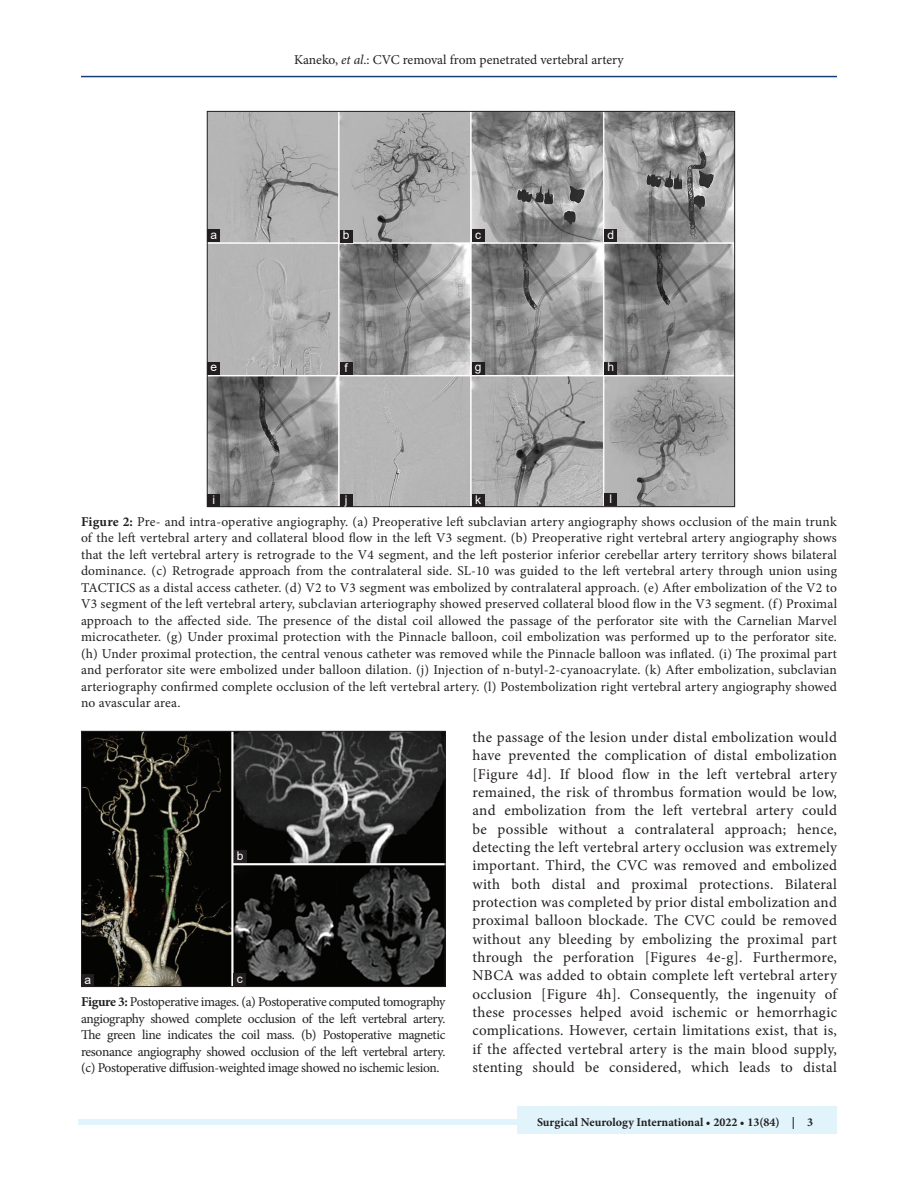
<style>
.page{position:relative;width:918px;height:1188px;background:#fff}
.page>*{position:absolute;margin:0;border:0;box-sizing:border-box;transform-origin:0 0}
.TX{font:15px/18.3px "Minion Pro";letter-spacing:.02em;color:#231f20;text-align:justify}
.FGC{font:13.5px/16.5px "Minion Pro";letter-spacing:-.005em;color:#231f20;text-align:justify}
.JF{font:700 12px "Minion Pro";color:#231f20}
.LABEL{font:12px "Arial";color:#fff}
.s1{font-style:italic}
.s2{font-weight:700}
</style>
<div class="page">
<hr style="left:81px;top:76px;width:756px;height:1px;background:#164077">
<div style="left:78px;top:1119px;width:756px;height:6px;background:#e1f4fc"></div>
<div style="left:518px;top:1106px;width:319px;height:28px;background:#e1f4fc"></div>
<img style="left:209px;top:113px;width:524px;height:392px">
<div style="left:207px;top:230px;width:13px;height:12px;background:#231f20"></div>
<div style="left:207px;top:362px;width:13px;height:13px;background:#231f20"></div>
<div style="left:207px;top:494px;width:13px;height:13px;background:#231f20"></div>
<div style="left:340px;top:230px;width:13px;height:13px;background:#231f20"></div>
<div style="left:340px;top:362px;width:13px;height:13px;background:#231f20"></div>
<div style="left:340px;top:494px;width:13px;height:13px;background:#231f20"></div>
<div style="left:472px;top:230px;width:12px;height:12px;background:#231f20"></div>
<div style="left:472px;top:362px;width:12px;height:13px;background:#231f20"></div>
<div style="left:472px;top:494px;width:12px;height:13px;background:#231f20"></div>
<div style="left:604px;top:230px;width:13px;height:12px;background:#231f20"></div>
<div style="left:604px;top:362px;width:13px;height:13px;background:#231f20"></div>
<div style="left:604px;top:494px;width:13px;height:12px;background:#231f20"></div>
<img style="left:83px;top:733px;width:360px;height:252px">
<div style="left:81px;top:731px;width:364px;height:256px;border:1px solid #231f20"></div>
<div style="left:81px;top:974px;width:13px;height:13px;background:#231f20"></div>
<div style="left:234px;top:851px;width:12px;height:12px;background:#231f20"></div>
<div style="left:233px;top:974px;width:13px;height:12px;background:#231f20"></div>
<p class="FGC" style="left:294px;top:51px;width:331px">Kaneko, <span class="s1">et al</span>.: CVC removal from penetrated vertebral artery</p>
<p class="LABEL" style="left:210px;top:227px;width:8px">a</p>
<p class="LABEL" style="left:343px;top:227px;width:8px">b</p>
<p class="LABEL" style="left:475px;top:227px;width:7px">c</p>
<p class="LABEL" style="left:608px;top:227px;width:8px">d</p>
<p class="LABEL" style="left:210px;top:359px;width:8px">e</p>
<p class="LABEL" style="left:345px;top:359px;width:5px">f</p>
<p class="LABEL" style="left:475px;top:359px;width:8px">g</p>
<p class="LABEL" style="left:607px;top:359px;width:8px">h</p>
<p class="LABEL" style="left:212px;top:491px;width:4px">i</p>
<p class="LABEL" style="left:345px;top:491px;width:4px">j</p>
<p class="LABEL" style="left:475px;top:491px;width:7px">k</p>
<p class="LABEL" style="left:609px;top:491px;width:4px">l</p>
<p class="FGC" style="left:81px;top:513px;width:758px"><span class="s2">Figure 2:</span> Pre- and intra-operative angiography. (a) Preoperative left subclavian artery angiography shows occlusion of the main trunk of the left vertebral artery and collateral blood flow in the left V3 segment. (b) Preoperative right vertebral artery angiography shows that the left vertebral artery is retrograde to the V4 segment, and the left posterior inferior cerebellar artery territory shows bilateral dominance. (c) Retrograde approach from the contralateral side. SL-10 was guided to the left vertebral artery through union using TACTICS as a distal access catheter. (d) V2 to V3 segment was embolized by contralateral approach. (e) After embolization of the V2 to V3 segment of the left vertebral artery, subclavian arteriography showed preserved collateral blood flow in the V3 segment. (f) Proximal approach to the affected side. The presence of the distal coil allowed the passage of the perforator site with the Carnelian Marvel microcatheter. (g) Under proximal protection with the Pinnacle balloon, coil embolization was performed up to the perforator site. (h) Under proximal protection, the central venous catheter was removed while the Pinnacle balloon was inflated. (i) The proximal part and perforator site were embolized under balloon dilation. (j) Injection of n-butyl-2-cyanoacrylate. (k) After embolization, subclavian arteriography confirmed complete occlusion of the left vertebral artery. (l) Postembolization right vertebral artery angiography showed no avascular area.</p>
<p class="LABEL" style="left:84px;top:971px;width:8px">a</p>
<p class="LABEL" style="left:237px;top:848px;width:8px">b</p>
<p class="LABEL" style="left:237px;top:971px;width:7px">c</p>
<p class="FGC" style="left:81px;top:994px;width:366px"><span class="s2">Figure 3:</span> Postoperative images. (a) Postoperative computed tomography angiography showed complete occlusion of the left vertebral artery.<br>The green line indicates the coil mass. (b) Postoperative magnetic resonance angiography showed occlusion of the left vertebral artery. (c) Postoperative diffusion-weighted image showed no ischemic lesion.</p>
<p class="TX" style="left:472px;top:728px;width:366px">the passage of the lesion under distal embolization would have prevented the complication of distal embolization [Figure 4d]. If blood flow in the left vertebral artery remained, the risk of thrombus formation would be low, and embolization from the left vertebral artery could be possible without a contralateral approach; hence, detecting the left vertebral artery occlusion was extremely important. Third, the CVC was removed and embolized with both distal and proximal protections. Bilateral protection was completed by prior distal embolization and proximal balloon blockade. The CVC could be removed without any bleeding by embolizing the proximal part through the perforation [Figures 4e-g]. Furthermore, NBCA was added to obtain complete left vertebral artery occlusion [Figure 4h]. Consequently, the ingenuity of these processes helped avoid ischemic or hemorrhagic complications. However, certain limitations exist, that is, if the affected vertebral artery is the main blood supply, stenting should be considered, which leads to distal</p>
<p class="JF" style="left:537px;top:1113px;width:278px">Surgical Neurology International • 2022 • 13(84) | 3</p>
</div>
